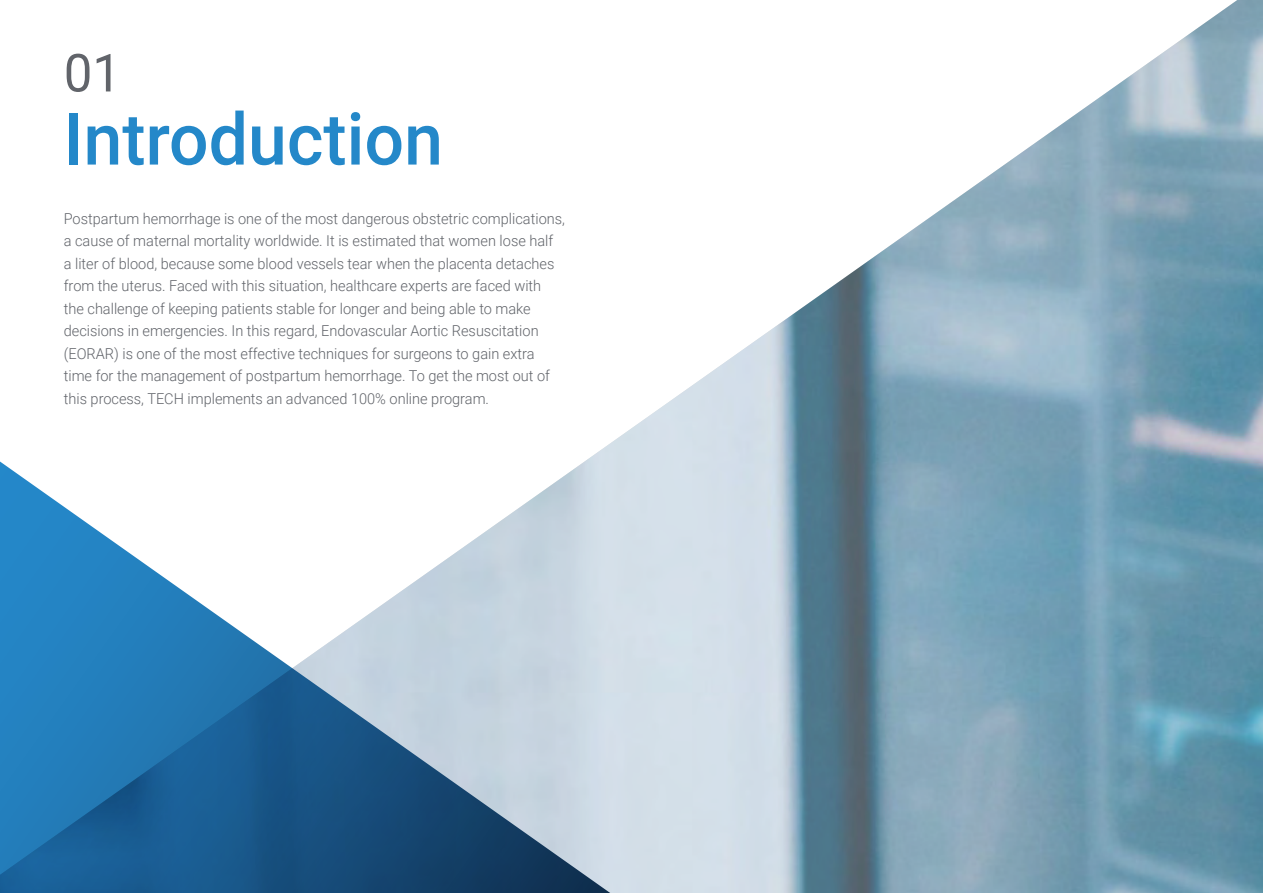
<style>
.page{position:relative;width:1263px;height:893px;background:#fff}
.page>*{position:absolute;margin:0;border:0;box-sizing:border-box;transform-origin:0 0}
.t1{font:500 72px "Roboto";color:#2488c9}
.t2{font:52.5px "Roboto";color:#61646a}
.t3{font:300 15px/22.5px "Roboto";color:#61646a}
</style>
<div class="page">
<img style="left:607px;top:0;width:656px;height:893px">
<svg style="left:0;top:446px;width:640px;height:447px"></svg>
<h2 class="t2" style="left:64px;top:36px;width:59px">01</h2>
<h1 class="t1" style="left:64px;top:89px;width:381px">Introduction</h1>
<p class="t3" style="left:64px;top:207px;width:503px">Postpartum hemorrhage is one of the most dangerous obstetric complications, a cause of maternal mortality worldwide. It is estimated that women lose half<br>a liter of blood, because some blood vessels tear when the placenta detaches from the uterus. Faced with this situation, healthcare experts are faced with the challenge of keeping patients stable for longer and being able to make decisions in emergencies. In this regard, Endovascular Aortic Resuscitation (EORAR) is one of the most effective techniques for surgeons to gain extra time for the management of postpartum hemorrhage. To get the most out of this process, TECH implements an advanced 100% online program.</p>
</div>
